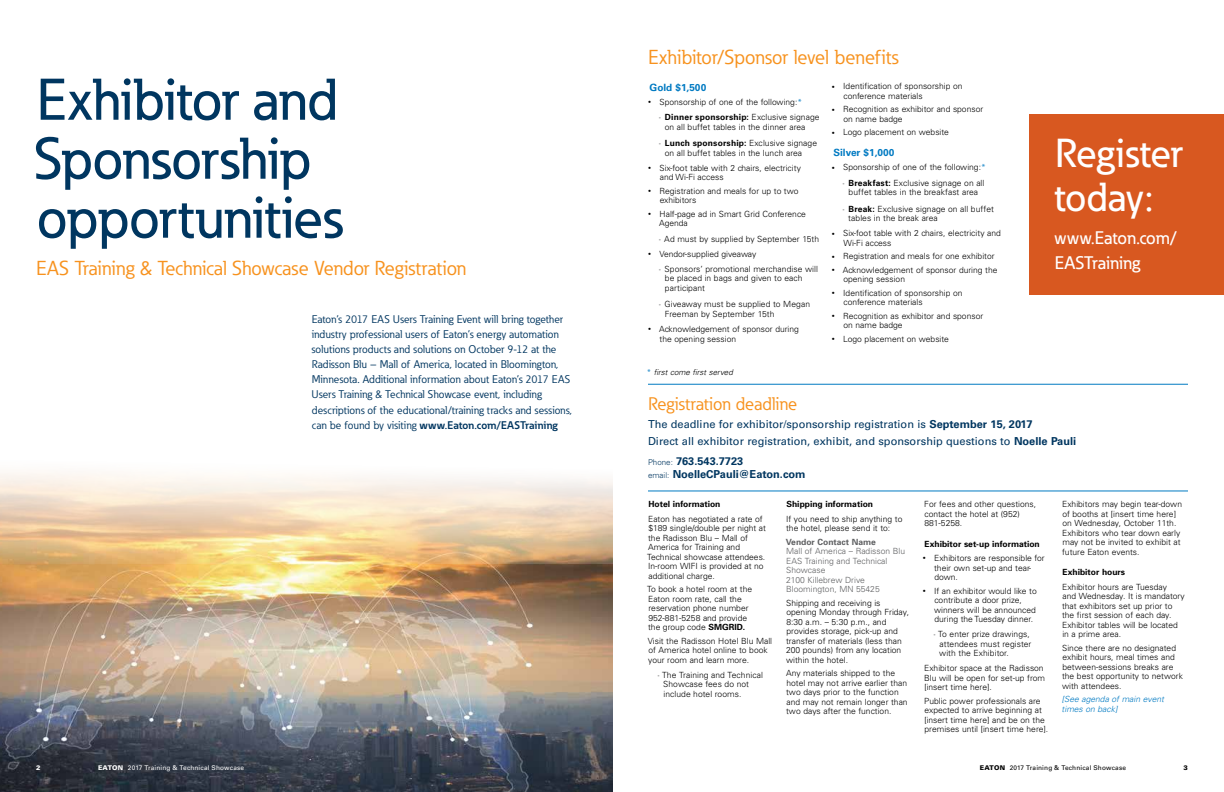
<style>
.page{position:relative;width:1224px;height:792px;background:#fff}
.page>*{position:absolute;margin:0;border:0;box-sizing:border-box;transform-origin:0 0}
.t1{font:500 58px/59px "Eaton";letter-spacing:-.01em;color:#003660}
.t2{font:500 40px/44px "Eaton";letter-spacing:-.01em;color:#fff}
.t3{font:20px "Eaton";color:#f7921e}
.t4{font:500 18px/25px "Eaton";color:#fff}
.t5{font:18px "Eaton";color:#f7921e}
.t6{font:11px/15px "Eaton";letter-spacing:.005em;color:#003660}
.t7{font:11px/17px "Univers LT Std";color:#003660}
.t8{font:700 11px/13px "Univers LT Std";color:#003660}
.t9{font:700 10px "Univers LT Std";color:#007ac2}
.t10{font:300 8.5px/9.5px "Univers";color:#000}
.t11{font:300 8.5px/9.5px "Univers LT Std";color:#000}
.t12{font:300 8.5px/9.5px "Univers";color:#5f6062}
.t13{font:700 8.5px "Univers";color:#000}
.t14{font:italic 300 8.5px/9.5px "Univers";color:#007ac2}
.t15{font:700 8.5px "Univers";color:#5f6062}
.t16{font:italic 300 8px "Univers LT Std";color:#000}
.t17{font:6.5px "Univers LT Std";letter-spacing:.02em;color:#fff}
.t18{font:6.5px "Univers LT Std";letter-spacing:.02em;color:#000}
.t19{font:900 6.5px "Univers LT Std";color:#fff}
.t20{font:900 6.5px "Univers LT Std";color:#000}
.s1{font-weight:700}
.s2{font-size:6px}
.s3{color:#007ac2}
.s4{font-family:"Univers";font-weight:400;font-size:6.5px;color:#afafb0}
.s5{font-style:normal;color:#007ac2}
.s6{font-weight:300;font-size:8px}
.s7{font-weight:900}
</style>
<div class="page">
<img style="left:0;top:480px;width:613px;height:312px">
<hr style="left:648px;top:384px;width:540px;height:1px;background:#007ac2">
<hr style="left:648px;top:491px;width:540px;height:1px;background:#007ac2">
<div style="left:1030px;top:114px;width:194px;height:181px;background:#d85820"></div>
<svg style="left:0;top:472px;width:612px;height:92px;background:#f0d8b7"></svg>
<h1 class="t1" style="left:34px;top:70px;width:311px">Exhibitor and<br>Sponsorship opportunities</h1>
<h3 class="t3" style="left:36px;top:255px;width:432px">EAS Training &amp; Technical Showcase Vendor Registration</h3>
<p class="t6" style="left:312px;top:312px;width:262px">Eaton’s 2017 EAS Users Training Event will bring together industry professional users of Eaton’s energy automation solutions products and solutions on October 9-12 at the Radisson Blu – Mall of America, located in Bloomington, Minnesota. Additional information about Eaton’s 2017 EAS Users Training &amp; Technical Showcase event, including descriptions of the educational/training tracks and sessions, can be found by visiting <span class="s1">www.Eaton.com/EASTraining</span></p>
<h3 class="t3" style="left:648px;top:44px;width:252px">Exhibitor/Sponsor level benefits</h3>
<p class="t9" style="left:650px;top:81px;width:58px">Gold $1,500</p>
<p class="t11" style="left:648px;top:97px;width:155px"><span class="s2">•</span> Sponsorship of one of the following:<span class="s3">*</span></p>
<p class="t11" style="left:665px;top:112px;width:156px;text-indent:-6px"><span class="s4">•</span> <span class="s1">Dinner sponsorship:</span> Exclusive signage on all buffet tables in the dinner area</p>
<p class="t11" style="left:665px;top:139px;width:154px;text-indent:-6px"><span class="s4">•</span> <span class="s1">Lunch sponsorship:</span> Exclusive signage on all buffet tables in the lunch area</p>
<p class="t11" style="left:660px;top:163px;width:143px;text-indent:-12px"><span class="s2">•</span> Six-foot table with 2 chairs, electricity and Wi-Fi access</p>
<p class="t11" style="left:660px;top:186px;width:140px;text-indent:-12px"><span class="s2">•</span> Registration and meals for up to two exhibitors</p>
<p class="t11" style="left:659px;top:209px;width:148px;text-indent:-11px"><span class="s2">•</span> Half-page ad in Smart Grid Conference<br>Agenda</p>
<p class="t11" style="left:659px;top:234px;width:162px"><span class="s4">•</span> Ad must by supplied by September 15th</p>
<p class="t11" style="left:648px;top:249px;width:110px"><span class="s2">•</span> Vendor-supplied giveaway</p>
<p class="t11" style="left:665px;top:264px;width:154px;text-indent:-6px"><span class="s4">•</span> Sponsors’ promotional merchandise will be placed in bags and given to each participant</p>
<p class="t11" style="left:665px;top:300px;width:147px;text-indent:-6px"><span class="s4">•</span> Giveaway must be supplied to Megan<br>Freeman by September 15th</p>
<p class="t11" style="left:660px;top:324px;width:141px;text-indent:-11px"><span class="s2">•</span> Acknowledgement of sponsor during the opening session</p>
<p class="t16" style="left:647px;top:367px;width:87px"><span class="s5">*</span> first come first served</p>
<p class="t11" style="left:843px;top:82px;width:121px;text-indent:-12px"><span class="s2">•</span> Identification of sponsorship on conference materials</p>
<p class="t11" style="left:843px;top:105px;width:141px;text-indent:-12px"><span class="s2">•</span> Recognition as exhibitor and sponsor on name badge</p>
<p class="t11" style="left:832px;top:128px;width:119px"><span class="s2">•</span> Logo placement on website</p>
<p class="t9" style="left:833px;top:147px;width:63px">Silver $1,000</p>
<p class="t11" style="left:832px;top:163px;width:155px"><span class="s2">•</span> Sponsorship of one of the following:<span class="s3">*</span></p>
<p class="t11" style="left:842px;top:178px;width:144px;text-align:center"><span class="s4">•</span> <span class="s1">Breakfast:</span> Exclusive signage on all buffet tables in the breakfast area</p>
<p class="t11" style="left:848px;top:204px;width:147px;text-indent:-6px"><span class="s4">•</span> <span class="s1">Break:</span> Exclusive signage on all buffet tables in the break area</p>
<p class="t11" style="left:843px;top:229px;width:159px;text-indent:-12px"><span class="s2">•</span> Six-foot table with 2 chairs, electricity and<br>Wi-Fi access</p>
<p class="t11" style="left:832px;top:252px;width:164px"><span class="s2">•</span> Registration and meals for one exhibitor</p>
<p class="t11" style="left:843px;top:265px;width:156px;text-indent:-12px"><span class="s2">•</span> Acknowledgement of sponsor during the opening session</p>
<p class="t11" style="left:843px;top:288px;width:121px;text-indent:-12px"><span class="s2">•</span> Identification of sponsorship on conference materials</p>
<p class="t11" style="left:843px;top:311px;width:141px;text-indent:-12px"><span class="s2">•</span> Recognition as exhibitor and sponsor on name badge</p>
<p class="t11" style="left:832px;top:334px;width:119px"><span class="s2">•</span> Logo placement on website</p>
<h2 class="t2" style="left:1054px;top:131px;width:130px">Register today:</h2>
<h3 class="t4" style="left:1054px;top:225px;width:125px">www.Eaton.com/<br>EASTraining</h3>
<h3 class="t5" style="left:648px;top:392px;width:151px">Registration deadline</h3>
<p class="t7" style="left:648px;top:415px;width:430px">The deadline for exhibitor/sponsorship registration is <span class="s1">September 15, 2017<br></span>Direct all exhibitor registration, exhibit, and sponsorship questions to <span class="s1">Noelle Pauli</span></p>
<p class="t8" style="left:648px;top:454px;width:159px"><span class="s6">Phone:</span> 763.543.7723<br><span class="s6">email:</span> NoelleCPauli@Eaton.com</p>
<p class="t13" style="left:648px;top:499px;width:74px">Hotel information</p>
<p class="t10" style="left:647px;top:514px;width:120px">Eaton has negotiated a rate of $189 single/double per night at the Radisson Blu – Mall of<br>America for Training and<br>Technical showcase attendees.<br>In-room WIFI is provided at no additional charge.</p>
<p class="t10" style="left:647px;top:584px;width:107px">To book a hotel room at the<br>Eaton room rate, call the reservation phone number<br>952-881-5258 and provide the group code <span class="s1">SMGRID.</span></p>
<p class="t10" style="left:648px;top:636px;width:126px">Visit the Radisson Hotel Blu Mall of America hotel online to book your room and learn more.</p>
<p class="t11" style="left:663px;top:670px;width:101px;text-indent:-6px"><span class="s4">•</span> The Training and Technical<br>Showcase fees do not include hotel rooms.</p>
<p class="t13" style="left:786px;top:499px;width:88px">Shipping information</p>
<p class="t10" style="left:786px;top:514px;width:118px">If you need to ship anything to the hotel, please send it to:</p>
<p class="t15" style="left:786px;top:536px;width:92px">Vendor Contact Name</p>
<p class="t12" style="left:786px;top:546px;width:120px">Mall of America – Radisson Blu<br>EAS Training and Technical<br>Showcase<br>2100 Killebrew Drive<br>Bloomington, MN 55425</p>
<p class="t10" style="left:786px;top:598px;width:124px">Shipping and receiving is opening Monday through Friday,<br>8:30 a.m. – 5:30 p.m., and provides storage, pick-up and transfer of materials (less than<br>200 pounds) from any location within the hotel.</p>
<p class="t10" style="left:786px;top:668px;width:123px">Any materials shipped to the hotel may not arrive earlier than two days prior to the function and may not remain longer than two days after the function.</p>
<p class="t10" style="left:924px;top:499px;width:113px">For fees and other questions, contact the hotel at (952)<br>881-5258.</p>
<p class="t13" style="left:925px;top:538px;width:117px">Exhibitor set-up information</p>
<p class="t11" style="left:934px;top:553px;width:112px;text-indent:-11px"><span class="s2">•</span> Exhibitors are responsible for their own set-up and tear&shy;down.</p>
<p class="t11" style="left:934px;top:586px;width:104px;text-indent:-12px"><span class="s2">•</span> If an exhibitor would like to contribute a door prize, winners will be announced during the Tuesday dinner.</p>
<p class="t11" style="left:939px;top:629px;width:94px;text-indent:-6px"><span class="s4">•</span> To enter prize drawings, attendees must register with the Exhibitor.</p>
<p class="t10" style="left:924px;top:663px;width:122px">Exhibitor space at the Radisson<br>Blu will be open for set-up from [insert time here].</p>
<p class="t10" style="left:924px;top:696px;width:126px">Public power professionals are expected to arrive beginning at [insert time here] and be on the premises until [insert time here].</p>
<p class="t10" style="left:1062px;top:499px;width:121px">Exhibitors may begin tear-down of booths at [insert time here] on Wednesday, October 11th.<br>Exhibitors who tear down early may not be invited to exhibit at future Eaton events.</p>
<p class="t13" style="left:1063px;top:567px;width:64px">Exhibitor hours</p>
<p class="t10" style="left:1062px;top:582px;width:124px">Exhibitor hours are Tuesday<br>and Wednesday. It is mandatory that exhibitors set up prior to the first session of each day.<br>Exhibitor tables will be located in a prime area.</p>
<p class="t10" style="left:1062px;top:643px;width:122px">Since there are no designated exhibit hours, meal times and between-sessions breaks are the best opportunity to network with attendees.</p>
<p class="t14" style="left:1062px;top:694px;width:104px">[See agenda of main event times on back]</p>
<p class="t19" style="left:36px;top:764px;width:6px">2</p>
<p class="t17" style="left:98px;top:764px;width:148px"><span class="s7">EATON</span> 2017 Training &amp; Technical Showcase</p>
<p class="t18" style="left:980px;top:764px;width:148px"><span class="s7">EATON</span> 2017 Training &amp; Technical Showcase</p>
<p class="t20" style="left:1183px;top:764px;width:6px">3</p>
</div>
